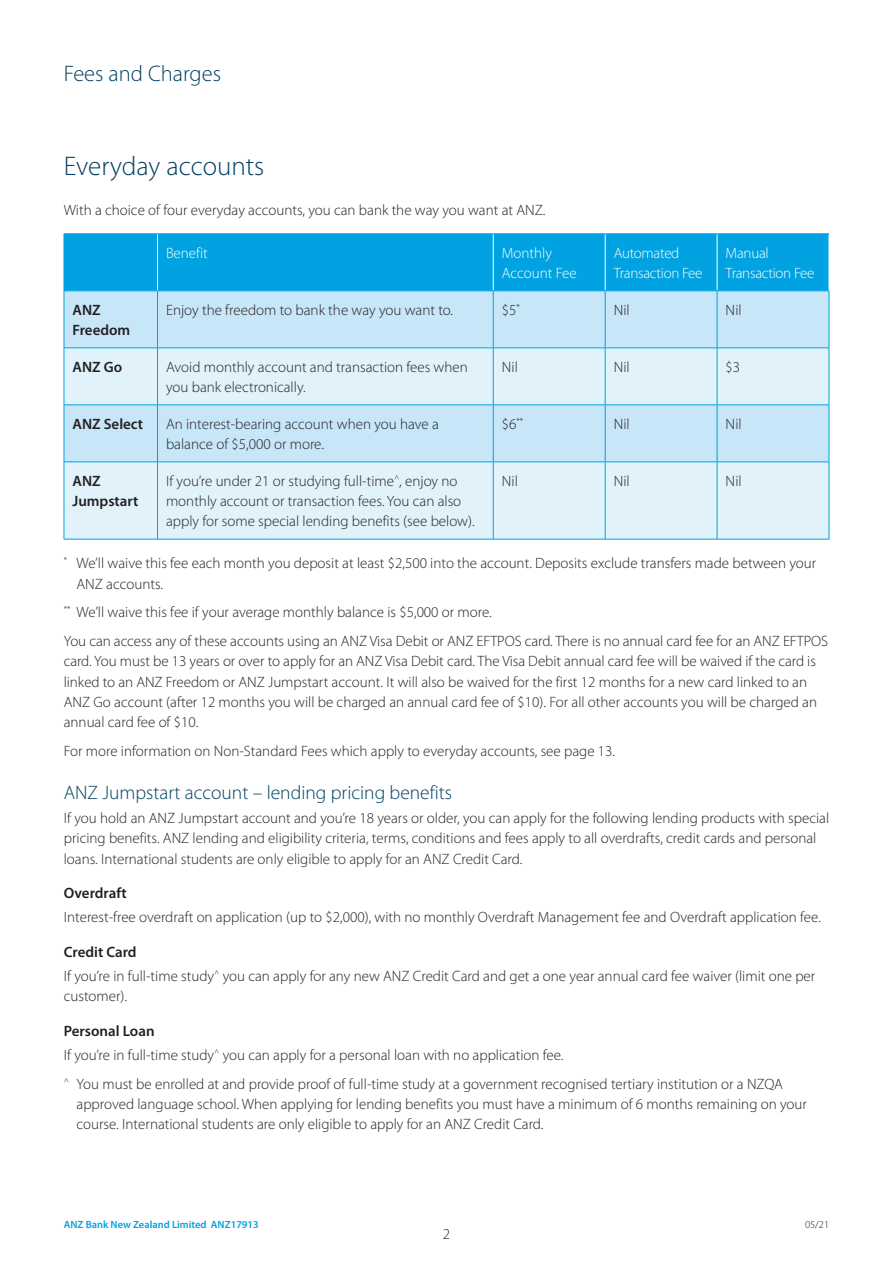
<style>
.page{position:relative;width:893px;height:1263px;background:#fff}
.page>*{position:absolute;margin:0;border:0;box-sizing:border-box;transform-origin:0 0}
.Heading_1{font:300 27px "Myriad Pro";color:#003f61}
.t1{font:300 22.5px "Myriad Pro";color:#003f61}
.Heading_3{font:300 19.5px "Myriad Pro";color:#003f61}
.Body_Copy{font:300 15px/20.2px "Myriad Pro";color:#231f20}
.Body_Copy-2{font:300 15px/20.2px "Myriad Pro";letter-spacing:-.02em;color:#fff}
.Body_Copy-3{font:600 15px/20.2px "Myriad Pro";color:#231f20}
.Header_4{font:600 15px "Myriad Pro";color:#231f20}
.Body_Copy-4{font:300 15px/20.2px "Myriad Pro";color:#fff}
.t2{font:600 10.5px "Myriad Pro";color:#00a2e1}
.t3{font:300 10.5px "Myriad Pro";color:#231f20}
</style>
<div class="page">
<div style="left:65px;top:235px;width:764px;height:56px;background:#00a2e1"></div>
<div style="left:65px;top:292px;width:764px;height:56px;background:#c7e6f7"></div>
<svg style="left:65px;top:349px;width:764px;height:190px;background:#d7edf8"></svg>
<hr style="left:157px;top:234px;width:1px;height:57px;background:#fff">
<hr style="left:493px;top:234px;width:1px;height:57px;background:#fff">
<hr style="left:605px;top:234px;width:1px;height:57px;background:#fff">
<hr style="left:717px;top:234px;width:1px;height:57px;background:#fff">
<hr style="left:64px;top:234px;width:1px;height:57px;background:#00a2e1">
<hr style="left:64px;top:234px;width:94px;height:1px;background:#00a2e1">
<hr style="left:158px;top:234px;width:335px;height:1px;background:#00a2e1">
<hr style="left:493px;top:234px;width:112px;height:1px;background:#00a2e1">
<hr style="left:605px;top:234px;width:112px;height:1px;background:#00a2e1">
<hr style="left:717px;top:234px;width:112px;height:1px;background:#00a2e1">
<hr style="left:64px;top:291px;width:1px;height:57px;background:#00a2e1">
<hr style="left:64px;top:291px;width:94px;height:1px;background:#00a2e1">
<hr style="left:157px;top:291px;width:1px;height:57px;background:#00a2e1">
<hr style="left:158px;top:291px;width:335px;height:1px;background:#00a2e1">
<hr style="left:493px;top:291px;width:112px;height:1px;background:#00a2e1">
<hr style="left:605px;top:291px;width:112px;height:1px;background:#00a2e1">
<hr style="left:493px;top:291px;width:1px;height:57px;background:#00a2e1">
<hr style="left:605px;top:291px;width:1px;height:57px;background:#00a2e1">
<hr style="left:717px;top:291px;width:1px;height:57px;background:#00a2e1">
<hr style="left:717px;top:291px;width:112px;height:1px;background:#00a2e1">
<hr style="left:829px;top:291px;width:1px;height:57px;background:#00a2e1">
<hr style="left:64px;top:348px;width:1px;height:57px;background:#00a2e1">
<hr style="left:64px;top:348px;width:94px;height:1px;background:#00a2e1">
<hr style="left:157px;top:348px;width:1px;height:57px;background:#00a2e1">
<hr style="left:158px;top:348px;width:335px;height:1px;background:#00a2e1">
<hr style="left:493px;top:348px;width:112px;height:1px;background:#00a2e1">
<hr style="left:605px;top:348px;width:112px;height:1px;background:#00a2e1">
<hr style="left:493px;top:348px;width:1px;height:57px;background:#00a2e1">
<hr style="left:605px;top:348px;width:1px;height:57px;background:#00a2e1">
<hr style="left:717px;top:348px;width:1px;height:57px;background:#00a2e1">
<hr style="left:717px;top:348px;width:112px;height:1px;background:#00a2e1">
<hr style="left:829px;top:348px;width:1px;height:57px;background:#00a2e1">
<hr style="left:64px;top:405px;width:1px;height:57px;background:#00a2e1">
<hr style="left:64px;top:405px;width:94px;height:1px;background:#00a2e1">
<hr style="left:157px;top:405px;width:1px;height:57px;background:#00a2e1">
<hr style="left:158px;top:405px;width:335px;height:1px;background:#00a2e1">
<hr style="left:493px;top:405px;width:112px;height:1px;background:#00a2e1">
<hr style="left:605px;top:405px;width:112px;height:1px;background:#00a2e1">
<hr style="left:493px;top:405px;width:1px;height:57px;background:#00a2e1">
<hr style="left:605px;top:405px;width:1px;height:57px;background:#00a2e1">
<hr style="left:717px;top:405px;width:1px;height:57px;background:#00a2e1">
<hr style="left:717px;top:405px;width:112px;height:1px;background:#00a2e1">
<hr style="left:829px;top:405px;width:1px;height:57px;background:#00a2e1">
<hr style="left:64px;top:462px;width:1px;height:77px;background:#00a2e1">
<hr style="left:64px;top:462px;width:94px;height:1px;background:#00a2e1">
<hr style="left:64px;top:539px;width:94px;height:1px;background:#00a2e1">
<hr style="left:157px;top:462px;width:1px;height:77px;background:#00a2e1">
<hr style="left:158px;top:462px;width:335px;height:1px;background:#00a2e1">
<hr style="left:493px;top:462px;width:112px;height:1px;background:#00a2e1">
<hr style="left:605px;top:462px;width:112px;height:1px;background:#00a2e1">
<hr style="left:493px;top:462px;width:1px;height:77px;background:#00a2e1">
<hr style="left:605px;top:462px;width:1px;height:77px;background:#00a2e1">
<hr style="left:158px;top:539px;width:335px;height:1px;background:#00a2e1">
<hr style="left:493px;top:539px;width:112px;height:1px;background:#00a2e1">
<hr style="left:605px;top:539px;width:112px;height:1px;background:#00a2e1">
<hr style="left:717px;top:462px;width:1px;height:77px;background:#00a2e1">
<hr style="left:717px;top:462px;width:112px;height:1px;background:#00a2e1">
<hr style="left:829px;top:462px;width:1px;height:77px;background:#00a2e1">
<hr style="left:717px;top:539px;width:112px;height:1px;background:#00a2e1">
<h2 class="t1" style="left:64px;top:60px;width:159px">Fees and Charges</h2>
<p class="Heading_1" style="left:64px;top:150px;width:202px">Everyday accounts</p>
<p class="Body_Copy" style="left:64px;top:200px;width:483px">With a choice of four everyday accounts, you can bank the way you want at ANZ.</p>
<p class="Body_Copy-4" style="left:166px;top:243px;width:43px">Benefit</p>
<p class="Body_Copy-4" style="left:502px;top:243px;width:76px">Monthly<br>Account Fee</p>
<p class="Body_Copy-2" style="left:614px;top:243px;width:90px">Automated<br>Transaction Fee</p>
<p class="Body_Copy-2" style="left:726px;top:243px;width:90px">Manual<br>Transaction Fee</p>
<p class="Body_Copy-3" style="left:72px;top:299px;width:59px">ANZ<br>Freedom</p>
<p class="Body_Copy" style="left:166px;top:300px;width:289px">Enjoy the freedom to bank the way you want to.</p>
<p class="Body_Copy" style="left:502px;top:300px;width:20px">$5<sup>*</sup></p>
<p class="Body_Copy" style="left:614px;top:300px;width:18px">Nil</p>
<p class="Body_Copy" style="left:726px;top:300px;width:18px">Nil</p>
<p class="Body_Copy-3" style="left:72px;top:356px;width:51px">ANZ Go</p>
<p class="Body_Copy" style="left:166px;top:357px;width:303px">Avoid monthly account and transaction fees when you bank electronically.</p>
<p class="Body_Copy" style="left:502px;top:357px;width:18px">Nil</p>
<p class="Body_Copy" style="left:614px;top:357px;width:18px">Nil</p>
<p class="Body_Copy" style="left:726px;top:357px;width:16px">$3</p>
<p class="Body_Copy-3" style="left:72px;top:413px;width:72px">ANZ Select</p>
<p class="Body_Copy" style="left:166px;top:414px;width:274px">An interest-bearing account when you have a balance of $5,000 or more.</p>
<p class="Body_Copy" style="left:502px;top:414px;width:23px">$6<sup>**</sup></p>
<p class="Body_Copy" style="left:614px;top:414px;width:18px">Nil</p>
<p class="Body_Copy" style="left:726px;top:414px;width:18px">Nil</p>
<p class="Body_Copy-3" style="left:72px;top:470px;width:67px">ANZ<br>Jumpstart</p>
<p class="Body_Copy" style="left:166px;top:471px;width:310px">If you’re under 21 or studying full-time<sup>^</sup>, enjoy no monthly account or transaction fees. You can also apply for some special lending benefits (see below).</p>
<p class="Body_Copy" style="left:502px;top:471px;width:18px">Nil</p>
<p class="Body_Copy" style="left:614px;top:471px;width:18px">Nil</p>
<p class="Body_Copy" style="left:726px;top:471px;width:18px">Nil</p>
<p class="Body_Copy" style="left:77px;top:553px;width:741px;text-indent:-13px"><sup>*</sup> We’ll waive this fee each month you deposit at least $2,500 into the account. Deposits exclude transfers made between your<br>ANZ accounts.</p>
<p class="Body_Copy" style="left:64px;top:602px;width:430px"><sup>**</sup> We’ll waive this fee if your average monthly balance is $5,000 or more.</p>
<p class="Body_Copy" style="left:64px;top:631px;width:766px">You can access any of these accounts using an ANZ Visa Debit or ANZ EFTPOS card. There is no annual card fee for an ANZ EFTPOS card. You must be 13 years or over to apply for an ANZ Visa Debit card. The Visa Debit annual card fee will be waived if the card is linked to an ANZ Freedom or ANZ Jumpstart account. It will also be waived for the first 12 months for a new card linked to an ANZ Go account (after 12 months you will be charged an annual card fee of $10). For all other accounts you will be charged an annual card fee of $10.</p>
<p class="Body_Copy" style="left:64px;top:741px;width:553px">For more information on Non-Standard Fees which apply to everyday accounts, see page 13.</p>
<p class="Heading_3" style="left:64px;top:780px;width:390px">ANZ Jumpstart account – lending pricing benefits</p>
<p class="Body_Copy" style="left:64px;top:808px;width:767px">If you hold an ANZ Jumpstart account and you’re 18 years or older, you can apply for the following lending products with special pricing benefits. ANZ lending and eligibility criteria, terms, conditions and fees apply to all overdrafts, credit cards and personal loans. International students are only eligible to apply for an ANZ Credit Card.</p>
<p class="Header_4" style="left:64px;top:883px;width:64px">Overdraft</p>
<p class="Body_Copy" style="left:64px;top:907px;width:759px">Interest-free overdraft on application (up to $2,000), with no monthly Overdraft Management fee and Overdraft application fee.</p>
<p class="Header_4" style="left:64px;top:942px;width:74px">Credit Card</p>
<p class="Body_Copy" style="left:64px;top:966px;width:753px">If you’re in full-time study<sup>^</sup> you can apply for any new ANZ Credit Card and get a one year annual card fee waiver (limit one per customer).</p>
<p class="Header_4" style="left:64px;top:1021px;width:92px">Personal Loan</p>
<p class="Body_Copy" style="left:64px;top:1045px;width:501px">If you’re in full-time study<sup>^</sup> you can apply for a personal loan with no application fee.</p>
<p class="Body_Copy" style="left:77px;top:1073px;width:732px;text-indent:-13px"><sup>^</sup> You must be enrolled at and provide proof of full-time study at a government recognised tertiary institution or a NZQA approved language school. When applying for lending benefits you must have a minimum of 6 months remaining on your course. International students are only eligible to apply for an ANZ Credit Card.</p>
<p class="t2" style="left:64px;top:1218px;width:197px">ANZ Bank New Zealand Limited ANZ17913</p>
<p class="t3" style="left:805px;top:1218px;width:26px">05/21</p>
<p class="Body_Copy" style="left:443px;top:1223px;width:9px">2</p>
</div>
